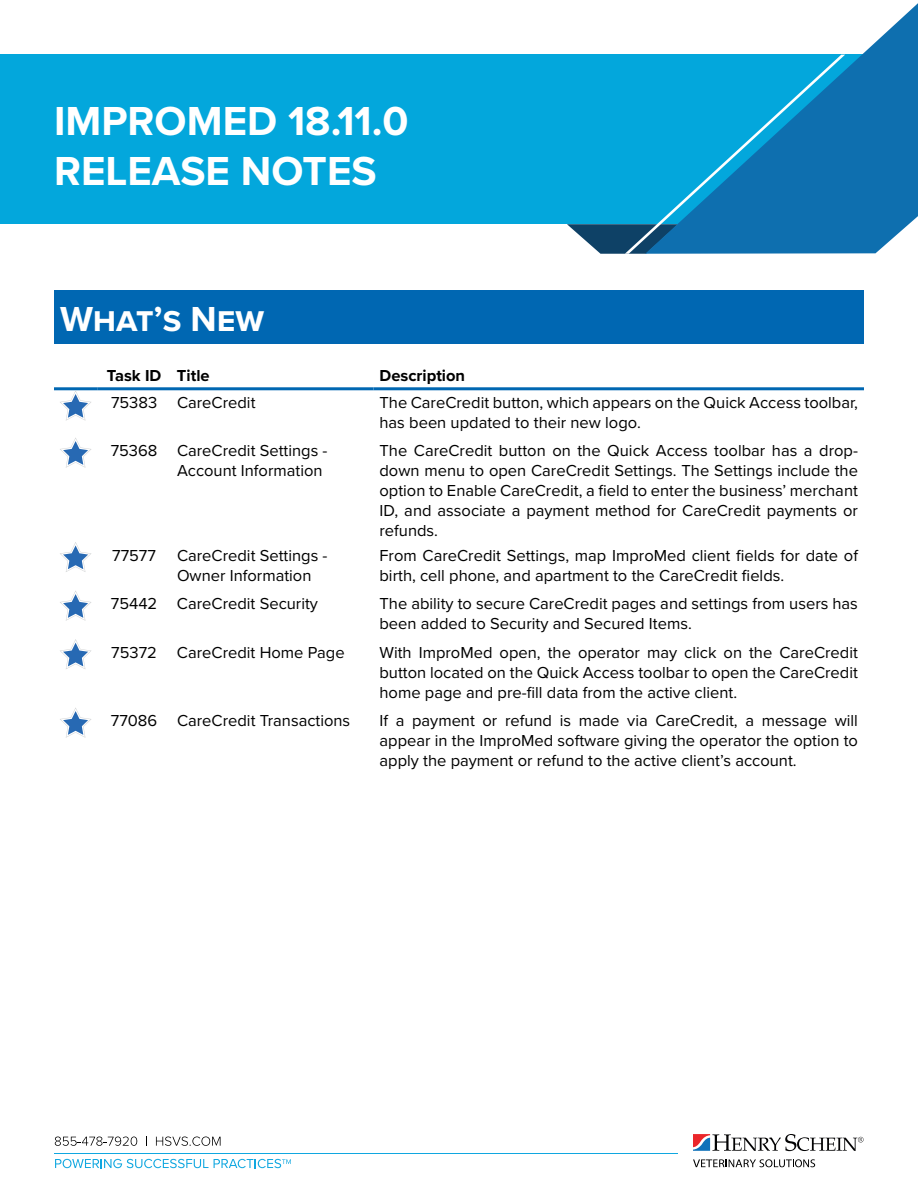
<style>
.page{position:relative;width:918px;height:1188px;background:#fff}
.page>*{position:absolute;margin:0;border:0;box-sizing:border-box;transform-origin:0 0}
.t1{font:700 42px/50.4px "Proxima Nova";color:#fff}
.t2{font:700 36px "Proxima Nova";color:#fff}
.t3{font:16.5px/19.8px "Proxima Nova";color:#000}
.t4{font:700 16.5px "Proxima Nova";color:#000}
</style>
<div class="page">
<svg style="left:567px;top:224px;width:58px;height:30px"></svg>
<div style="left:0;top:55px;width:902px;height:169px;background:#03a7dc"></div>
<svg style="left:645px;top:3px;width:273px;height:251px;fill:#0e6faf"></svg>
<svg style="left:625px;top:55px;width:220px;height:199px"></svg>
<svg style="left:55px;top:1137px;width:82px;height:9px"></svg>
<svg style="left:156px;top:1137px;width:65px;height:9px"></svg>
<svg style="left:55px;top:1159px;width:153px;height:9px"></svg>
<svg style="left:214px;top:1159px;width:77px;height:9px"></svg>
<svg style="left:693px;top:1159px;width:122px;height:8px"></svg>
<svg style="left:693px;top:1134px;width:171px;height:17px"></svg>
<hr style="left:54px;top:1153px;width:624px;height:1px;background:#10a7e0">
<div style="left:54px;top:290px;width:810px;height:54px;background:#0067b2"></div>
<hr style="left:54px;top:387px;width:43px;height:3px;background:#0067b2">
<hr style="left:97px;top:387px;width:74px;height:3px;background:#0067b2">
<hr style="left:171px;top:387px;width:203px;height:3px;background:#0067b2">
<hr style="left:374px;top:387px;width:490px;height:3px;background:#0067b2">
<svg style="left:60px;top:390px;width:32px;height:31px"></svg>
<svg style="left:60px;top:438px;width:31px;height:30px"></svg>
<svg style="left:60px;top:542px;width:31px;height:30px"></svg>
<svg style="left:60px;top:591px;width:31px;height:30px"></svg>
<svg style="left:60px;top:639px;width:31px;height:30px"></svg>
<svg style="left:60px;top:708px;width:31px;height:30px"></svg>
<h1 class="t1" style="left:54px;top:95px;width:356px">IMPROMED 18.11.0<br>RELEASE NOTES</h1>
<h2 class="t2" style="left:60px;top:292px;width:206px">What’s New</h2>
<p class="t4" style="left:107px;top:363px;width:104px">Task ID Title</p>
<p class="t4" style="left:379px;top:363px;width:87px">Description</p>
<p class="t3" style="left:111px;top:392px;width:146px">75383 CareCredit</p>
<p class="t3" style="left:380px;top:392px;width:480px">The CareCredit button, which appears on the Quick Access toolbar, has been updated to their new logo.</p>
<p class="t3" style="left:177px;top:440px;width:152px;text-indent:-66px">75368 CareCredit Settings -<br>Account Information</p>
<p class="t3" style="left:380px;top:440px;width:480px;text-align:justify">The CareCredit button on the Quick Access toolbar has a drop&shy;down menu to open CareCredit Settings. The Settings include the option to Enable CareCredit, a field to enter the business’ merchant ID, and associate a payment method for CareCredit payments or refunds.</p>
<p class="t3" style="left:112px;top:545px;width:45px">77577</p>
<p class="t3" style="left:177px;top:545px;width:152px">CareCredit Settings -<br>Owner Information</p>
<p class="t3" style="left:380px;top:545px;width:480px">From CareCredit Settings, map ImproMed client fields for date of birth, cell phone, and apartment to the CareCredit fields.</p>
<p class="t3" style="left:111px;top:593px;width:209px">75442 CareCredit Security</p>
<p class="t3" style="left:379px;top:593px;width:480px">The ability to secure CareCredit pages and settings from users has been added to Security and Secured Items.</p>
<p class="t3" style="left:111px;top:642px;width:235px">75372 CareCredit Home Page</p>
<p class="t3" style="left:379px;top:642px;width:480px;text-align:justify">With ImproMed open, the operator may click on the CareCredit button located on the Quick Access toolbar to open the CareCredit home page and pre-fill data from the active client.</p>
<p class="t3" style="left:111px;top:710px;width:241px">77086 CareCredit Transactions</p>
<p class="t3" style="left:380px;top:710px;width:480px;text-align:justify">If a payment or refund is made via CareCredit, a message will appear in the ImproMed software giving the operator the option to apply the payment or refund to the active client’s account.</p>
</div>
